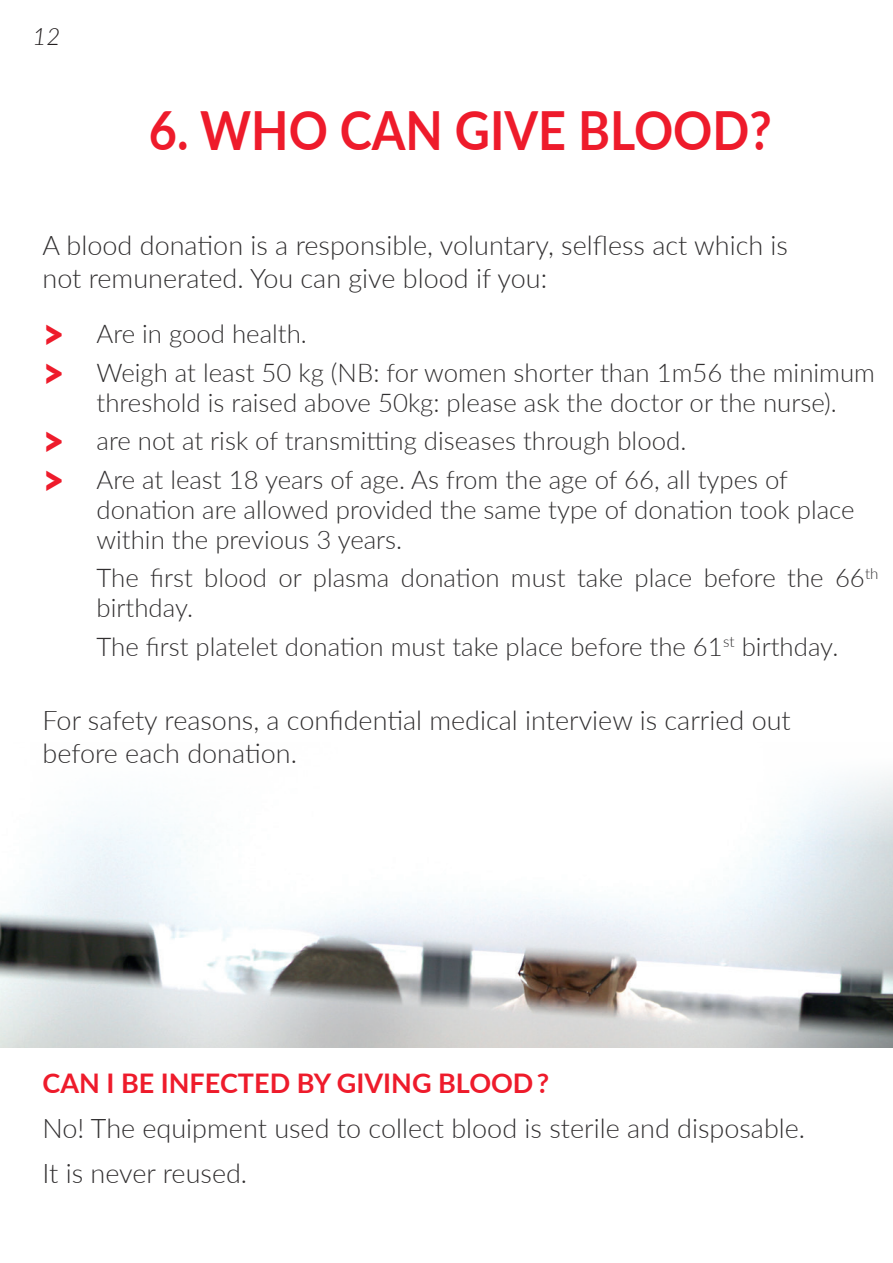
<style>
.page{position:relative;width:893px;height:1263px;background:#fff}
.page>*{position:absolute;margin:0;border:0;box-sizing:border-box;transform-origin:0 0}
.t1{font:700 54px "Lato";color:#ee1b2b;scale:.9 1}
.t2{font:300 27px/33px "Lato";color:#312f30}
.t3{font:700 27px "Lato";color:#ee1b2b}
.t4{font:300 25.8px/38.4px "Lato";color:#312f30}
.t5{font:italic 300 24px "Lato";color:#231f20}
.s1{font-weight:900;font-size:42px;color:#ee1b2b}
</style>
<div class="page">
<img style="left:0;top:776px;width:893px;height:272px">
<p class="t5" style="left:33px;top:20px;width:29px">12</p>
<h1 class="t1" style="left:149px;top:90px;width:694px">6. WHO CAN GIVE BLOOD?</h1>
<p class="t2" style="left:43px;top:228px;width:747px">A blood donation is a responsible, voluntary, selfless act which is not remunerated. You can give blood if you:</p>
<p class="t4" style="left:43px;top:314px;width:834px"><span class="s1">&gt;</span> Are in good health.<br><span class="s1">&gt;</span> Weigh at least 50 kg (NB: for women shorter than 1m56 the minimum</p>
<p class="t4" style="left:43px;top:382px;width:796px;text-indent:54px">threshold is raised above 50kg: please ask the doctor or the nurse). <span class="s1">&gt;</span> are not at risk of transmitting diseases through blood.<br><span class="s1">&gt;</span> Are at least 18 years of age. As from the age of 66, all types of</p>
<p class="t4" style="left:97px;top:494px;width:760px;line-height:30px">donation are allowed provided the same type of donation took place within the previous 3 years.</p>
<p class="t4" style="left:97px;top:562px;width:783px;line-height:30px">The first blood or plasma donation must take place before the 66<sup>th </sup>birthday.</p>
<p class="t4" style="left:97px;top:626px;width:743px">The first platelet donation must take place before the 61<sup>st</sup> birthday.</p>
<p class="t2" style="left:43px;top:703px;width:750px">For safety reasons, a confidential medical interview is carried out before each donation.</p>
<p class="t3" style="left:43px;top:1064px;width:508px">CAN I BE INFECTED BY GIVING BLOOD ?</p>
<p class="t2" style="left:43px;top:1105px;width:764px;line-height:45px">No! The equipment used to collect blood is sterile and disposable.<br>It is never reused.</p>
</div>
